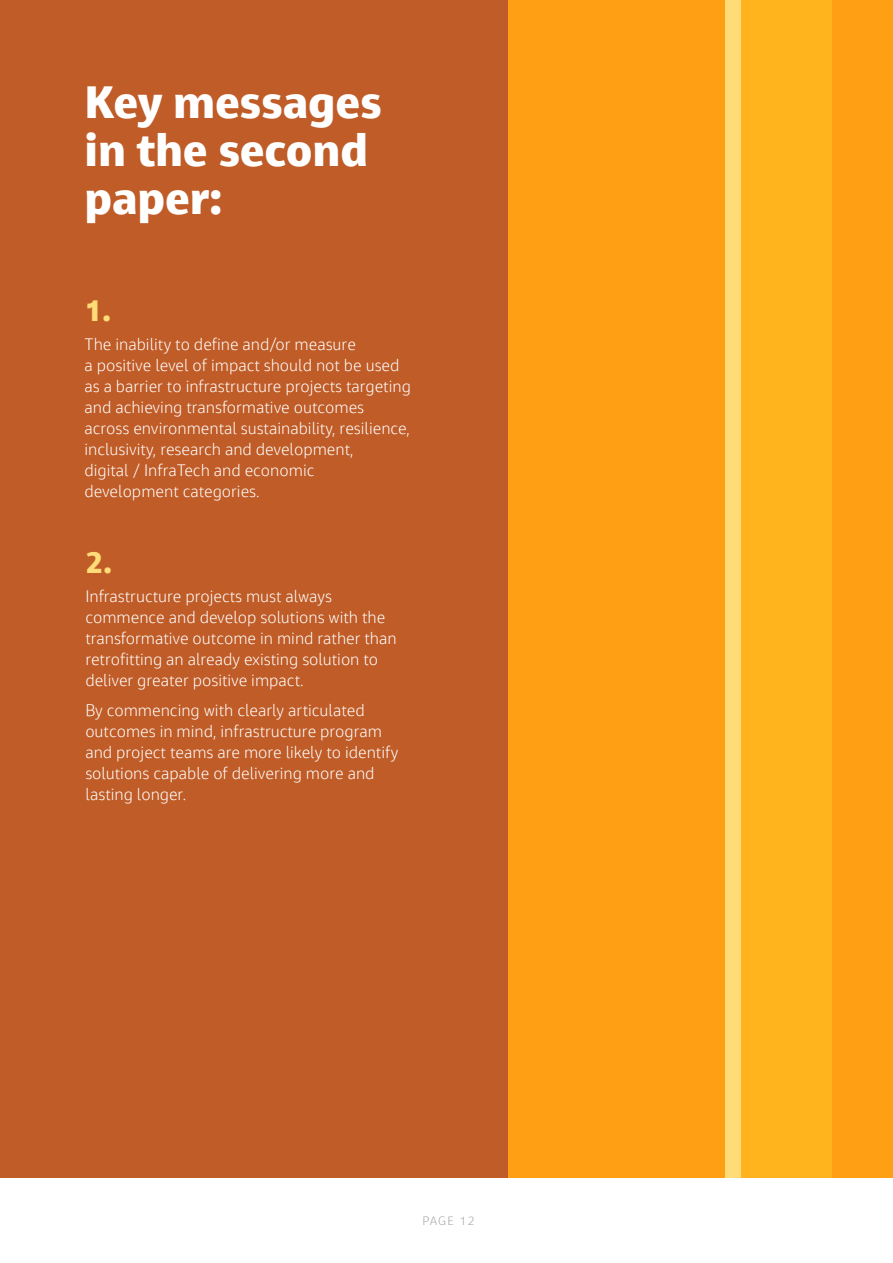
<style>
.page{position:relative;width:893px;height:1263px;background:#fff}
.page>*{position:absolute;margin:0;border:0;box-sizing:border-box;transform-origin:0 0}
.t1{font:800 45px/48px "Jacobs Chronos";color:#fff}
.t2{font:800 30px "Jacobs Chronos";color:#ffdc78}
.t3{font:300 16.5px/21px "Jacobs Chronos";color:#fff}
.t4{font:300 12px "Jacobs Chronos";letter-spacing:.09em;color:#a5a5a5}
</style>
<div class="page">
<div style="left:725px;top:0;width:32px;height:1178px;background:#ffdc78"></div>
<div style="left:0;top:0;width:510px;height:1178px;background:#c05c27"></div>
<div style="left:831px;top:0;width:61px;height:1178px;background:#ffa014"></div>
<div style="left:741px;top:0;width:90px;height:1178px;background:#ffb41e"></div>
<div style="left:508px;top:0;width:217px;height:1178px;background:#ffa014"></div>
<h1 class="t1" style="left:84px;top:77px;width:299px">Key messages in the second paper:</h1>
<h2 class="t2" style="left:85px;top:291px;width:28px">1.</h2>
<p class="t3" style="left:85px;top:334px;width:328px">The inability to define and/or measure<br>a positive level of impact should not be used as a barrier to infrastructure projects targeting and achieving transformative outcomes across environmental sustainability, resilience, inclusivity, research and development,<br>digital / InfraTech and economic development categories.</p>
<h2 class="t2" style="left:85px;top:542px;width:28px">2.</h2>
<p class="t3" style="left:85px;top:586px;width:313px">Infrastructure projects must always commence and develop solutions with the transformative outcome in mind rather than retrofitting an already existing solution to deliver greater positive impact.</p>
<p class="t3" style="left:85px;top:699px;width:315px">By commencing with clearly articulated outcomes in mind, infrastructure program and project teams are more likely to identify solutions capable of delivering more and lasting longer.</p>
<p class="t4" style="left:422px;top:1213px;width:54px">PAGE 12</p>
</div>
